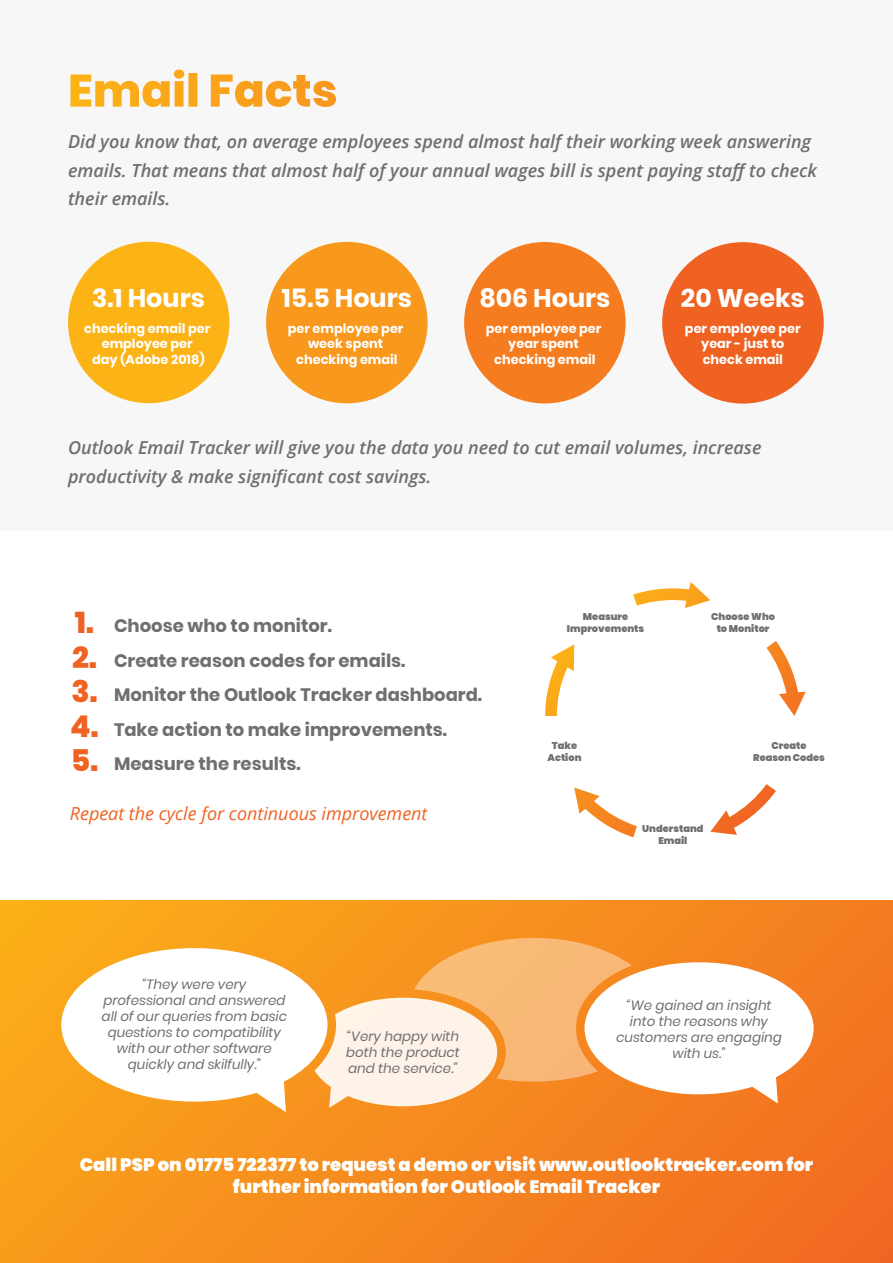
<style>
.page{position:relative;width:893px;height:1263px;background:#fff}
.page>*{position:absolute;margin:0;border:0;box-sizing:border-box;transform-origin:0 0}
.t1{font:800 30px/34.5px "Poppins";color:#f06222}
.t2{font:700 25.5px "Poppins";color:#fff}
.t3{font:italic 600 18px/28.5px "Open Sans";color:#6f6f70}
.t4{font:700 18px/34.5px "Poppins";color:#6f6f70}
.t5{font:900 18px/21.6px "Poppins";color:#fff;text-align:center}
.t6{font:italic 18px "Open Sans";color:#f06222}
.t7{font:italic 13.5px/16px "Poppins";color:#6f6f71;text-align:center}
.t8{font:700 12.9px/15.5px "Poppins";color:#fff;text-align:center}
.t9{font:900 9.75px/11.7px "Poppins";color:#6f6f71;text-align:center}
</style>
<div class="page">
<div style="left:0;top:0;width:893px;height:532px;background:#f7f7f7"></div>
<svg style="left:70px;top:70px;width:266px;height:37px"></svg>
<div style="left:662px;top:242px;width:162px;height:162px;background:#f06222;border-radius:50%"></div>
<div style="left:464px;top:242px;width:162px;height:161px;background:#f57d20;border-radius:50%"></div>
<div style="left:266px;top:242px;width:162px;height:161px;background:#f8981d;border-radius:50%"></div>
<div style="left:68px;top:242px;width:161px;height:161px;background:#fcb316;border-radius:50%"></div>
<div style="left:0;top:531px;width:893px;height:369px;background:#fff"></div>
<svg style="left:545px;top:582px;width:261px;height:255px"></svg>
<div style="left:0;top:900px;width:893px;height:363px;background:linear-gradient(to right,#faa51b,#f27022)"></div>
<div style="left:61px;top:948px;width:267px;height:153px;background:#fff;border-radius:50%"></div>
<svg style="left:255px;top:1080px;width:31px;height:32px"></svg>
<div style="left:585px;top:962px;width:229px;height:132px;background:#fff;border-radius:50%"></div>
<svg style="left:314px;top:938px;width:318px;height:170px;background:#f9c184"></svg>
<svg style="left:751px;top:1076px;width:27px;height:27px"></svg>
<p class="t3" style="left:68px;top:127px;width:750px">Did you know that, on average employees spend almost half their working week answering emails. That means that almost half of your annual wages bill is spent paying staff to check their emails.</p>
<h2 class="t2" style="left:92px;top:283px;width:114px">3.1 Hours</h2>
<p class="t8" style="left:84px;top:321px;width:128px">checking email per employee per<br>day (Adobe 2018)</p>
<h2 class="t2" style="left:282px;top:283px;width:132px">15.5 Hours</h2>
<p class="t8" style="left:288px;top:321px;width:117px">per employee per week spent checking email</p>
<h2 class="t2" style="left:479px;top:283px;width:133px">806 Hours</h2>
<p class="t8" style="left:486px;top:321px;width:117px">per employee per year spent checking email</p>
<h2 class="t2" style="left:681px;top:283px;width:125px">20 Weeks</h2>
<p class="t8" style="left:685px;top:321px;width:117px">per employee per year - just to check email</p>
<p class="t3" style="left:68px;top:433px;width:695px">Outlook Email Tracker will give you the data you need to cut email volumes, increase productivity &amp; make significant cost savings.</p>
<h1 class="t1" style="left:70px;top:606px;width:30px">1.<br>2.<br>3.<br>4.<br>5.</h1>
<p class="t6" style="left:70px;top:801px;width:359px">Repeat the cycle for continuous improvement</p>
<p class="t4" style="left:114px;top:608px;width:370px">Choose who to monitor.<br>Create reason codes for emails.<br>Monitor the Outlook Tracker dashboard.<br>Take action to make improvements.<br>Measure the results.</p>
<p class="t7" style="left:102px;top:976px;width:187px">“They were very professional and answered all of our queries from basic questions to compatibility with our other software quickly and skilfully.”</p>
<p class="t7" style="left:346px;top:1028px;width:115px;text-align:justify">“Very happy with both the product and the service.”</p>
<p class="t9" style="left:567px;top:611px;width:79px">Measure<br>Improvements</p>
<p class="t9" style="left:711px;top:611px;width:65px">Choose Who to Monitor</p>
<p class="t9" style="left:547px;top:740px;width:36px">Take<br>Action</p>
<p class="t9" style="left:642px;top:822px;width:63px">Understand<br>Email</p>
<p class="t9" style="left:753px;top:740px;width:73px">Create<br>Reason Codes</p>
<p class="t7" style="left:616px;top:997px;width:167px">“We gained an insight into the reasons why customers are engaging with us.”</p>
<p class="t5" style="left:80px;top:1154px;width:735px">Call PSP on 01775 722377 to request a demo or visit www.outlooktracker.com for further information for Outlook Email Tracker</p>
</div>
